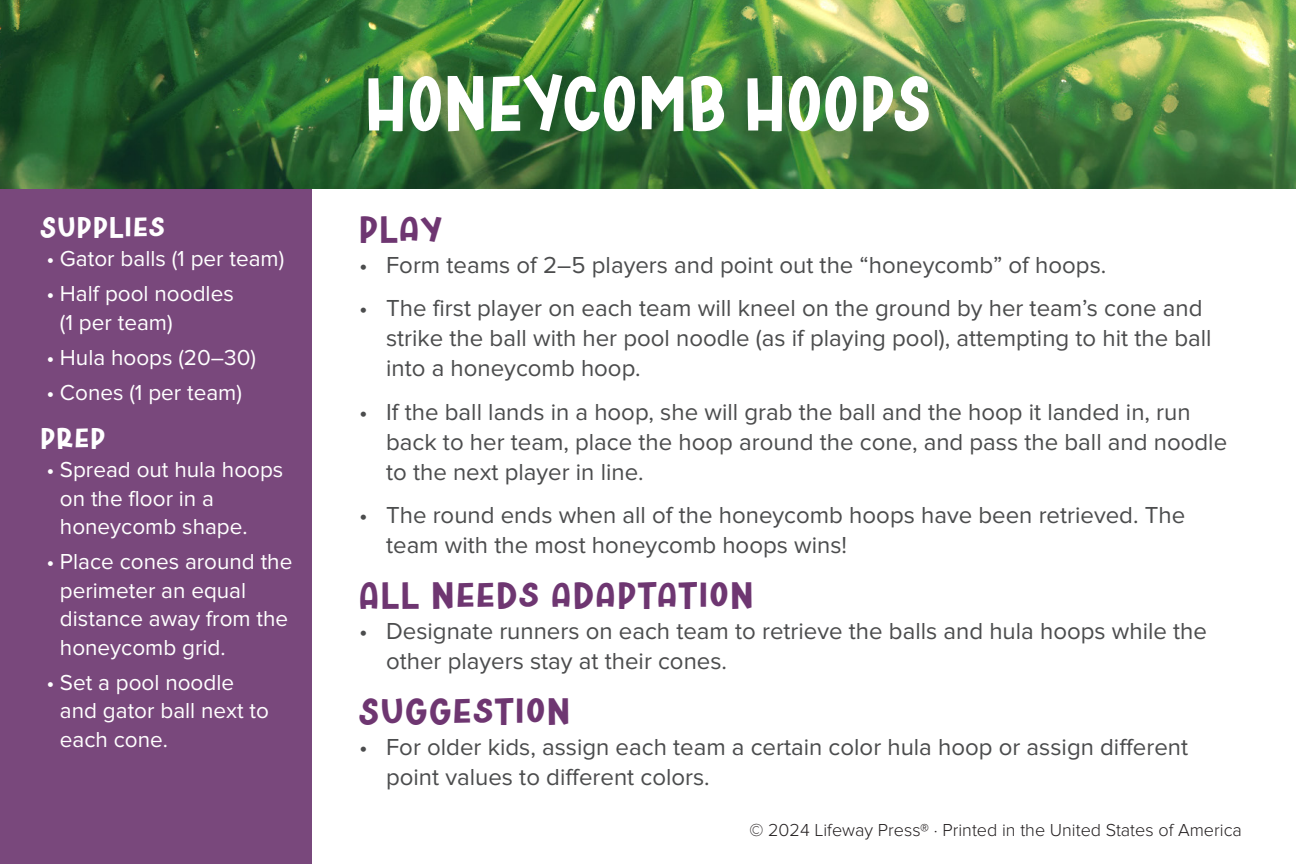
<style>
.page{position:relative;width:1296px;height:864px;background:#fff}
.page>*{position:absolute;margin:0;border:0;box-sizing:border-box;transform-origin:0 0}
.head_theme{font:78px "DTC Water Floatie";letter-spacing:.02em;color:#fff}
.subhead{font:37.8px "DTC Water Floatie";letter-spacing:.05em;color:#6e3671;scale:1.11 1}
.subhead_sidebar_left{font:29.7px "DTC Water Floatie";letter-spacing:.05em;color:#fff;scale:1.11 1}
.t1{font:24px/30px "Proxima Nova";color:#4b4c4d}
.t2{font:22.5px/28.5px "Proxima Nova";color:#fff}
.t3{font:300 18px "Proxima Nova";color:#231f20}
</style>
<div class="page">
<div style="left:0;top:189px;width:311px;height:675px;background:#79487c"></div>
<img style="left:0;top:0;width:1296px;height:189px">
<p class="subhead_sidebar_left" style="left:40px;top:207px;width:113px">Supplies</p>
<p class="t2" style="left:46px;top:245px;width:239px">• Gator balls (1 per team)</p>
<p class="t2" style="left:60px;top:280px;width:175px;text-indent:-14px">• Half pool noodles (1 per team)</p>
<p class="t2" style="left:46px;top:343px;width:211px">• Hula hoops (20–30)</p>
<p class="t2" style="left:46px;top:378px;width:197px">• Cones (1 per team)</p>
<p class="subhead_sidebar_left" style="left:40px;top:418px;width:60px">Prep</p>
<p class="t2" style="left:60px;top:456px;width:225px;text-indent:-14px">• Spread out hula hoops on the floor in a honeycomb shape.</p>
<p class="t2" style="left:60px;top:548px;width:234px;text-indent:-14px">• Place cones around the perimeter an equal distance away from the honeycomb grid.</p>
<p class="t2" style="left:60px;top:668px;width:211px;text-indent:-14px">• Set a pool noodle and gator ball next to each cone.</p>
<p class="head_theme" style="left:365px;top:50px;width:567px">HONEYCOMB HOOPS</p>
<p class="subhead" style="left:359px;top:203px;width:76px">Play</p>
<p class="t1" style="left:359px;top:250px;width:749px">• Form teams of 2–5 players and point out the “honeycomb” of hoops.</p>
<p class="t1" style="left:386px;top:293px;width:827px;text-indent:-27px">• The first player on each team will kneel on the ground by her team’s cone and strike the ball with her pool noodle (as if playing pool), attempting to hit the ball into a honeycomb hoop.</p>
<p class="t1" style="left:386px;top:397px;width:843px;text-indent:-27px">• If the ball lands in a hoop, she will grab the ball and the hoop it landed in, run back to her team, place the hoop around the cone, and pass the ball and noodle to the next player in line.</p>
<p class="t1" style="left:386px;top:500px;width:801px;text-indent:-27px">• The round ends when all of the honeycomb hoops have been retrieved. The team with the most honeycomb hoops wins!</p>
<p class="subhead" style="left:359px;top:570px;width:357px">All Needs adaptation</p>
<p class="t1" style="left:386px;top:616px;width:822px;text-indent:-27px">• Designate runners on each team to retrieve the balls and hula hoops while the other players stay at their cones.</p>
<p class="subhead" style="left:359px;top:686px;width:191px">Suggestion</p>
<p class="t1" style="left:386px;top:732px;width:804px;text-indent:-27px">• For older kids, assign each team a certain color hula hoop or assign different point values to different colors.</p>
<p class="t3" style="left:749px;top:819px;width:494px">© 2024 Lifeway Press® · Printed in the United States of America</p>
</div>
